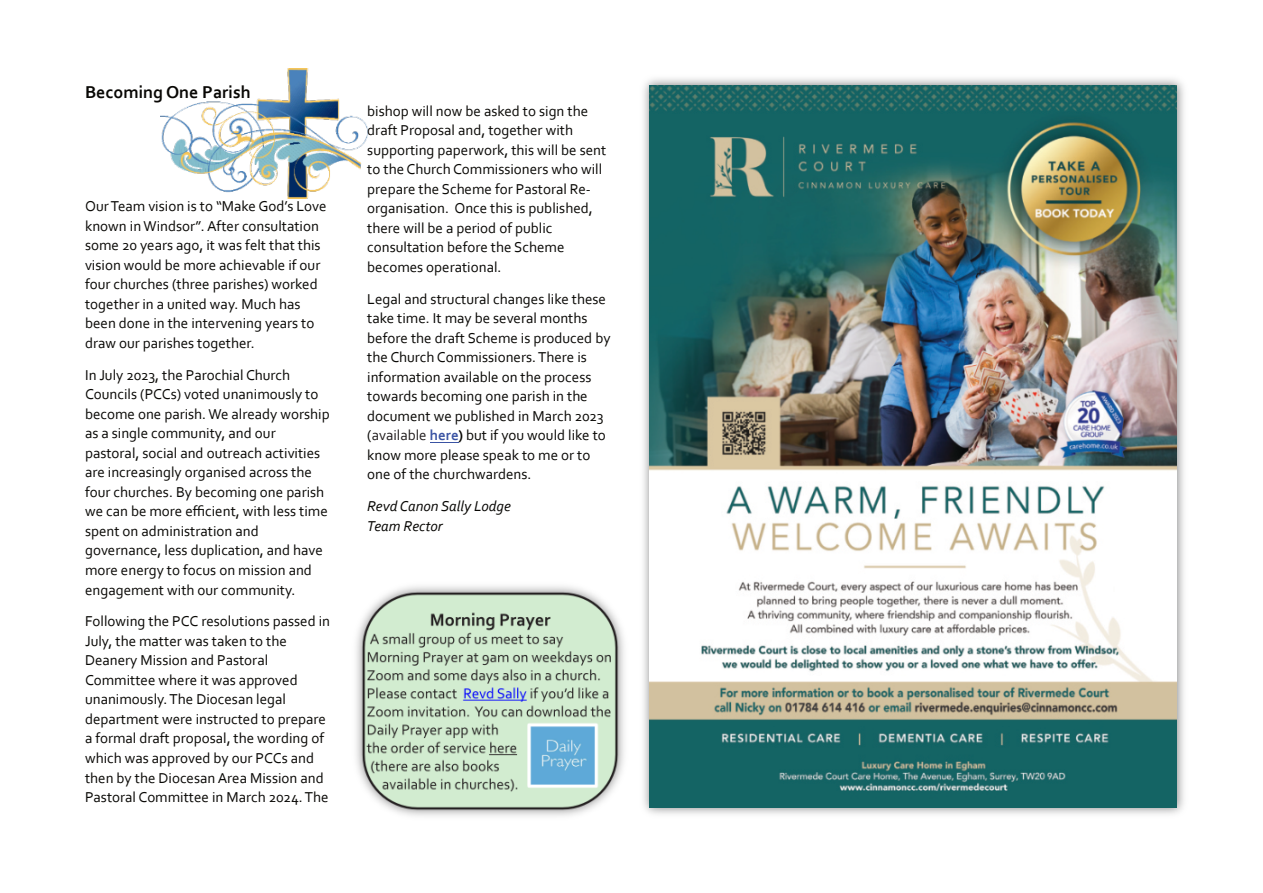
<style>
.page{position:relative;width:1263px;height:893px;background:#fff}
.page>*{position:absolute;margin:0;border:0;box-sizing:border-box;transform-origin:0 0}
.t1{font:700 18px "Corbel";color:#080704}
.t2{font:15px/19.5px "Corbel";color:#080704}
.t3{font:italic 15px/19.5px "Corbel";color:#080704}
.s1{color:#231f20}
.s2{font-weight:700;color:#3a53a3}
.s3{font-weight:700}
</style>
<div class="page">
<img style="left:643px;top:78px;width:541px;height:736px">
<img style="left:649px;top:85px;width:528px;height:723px">
<svg style="left:430px;top:442px;width:28px;height:1px"></svg>
<img style="left:160px;top:68px;width:207px;height:130px">
<img style="left:356px;top:586px;width:268px;height:230px">
<p class="t1" style="left:85px;top:84px;width:167px">Becoming One Parish</p>
<p class="t2" style="left:85px;top:198px;width:243px">Our Team vision is to “Make God’s Love known in Windsor”. After consultation some 20 years ago, it was felt that this vision would be more achievable if our four churches (three parishes) worked together in a united way. Much has been done in the intervening years to draw our parishes together.</p>
<p class="t2" style="left:85px;top:366px;width:246px">In July 2023, the Parochial Church Councils (PCCs) voted unanimously to become one parish. We already worship as a single community, and our pastoral, social and outreach activities are increasingly organised across the four churches. By becoming one parish we can be more efficient, with less time spent on administration and governance, less duplication, and have more energy to focus on mission and engagement with our community.</p>
<p class="t2" style="left:85px;top:613px;width:247px">Following the PCC resolutions passed in July, the matter was taken to the Deanery Mission and Pastoral Committee where it was approved unanimously. The Diocesan legal department were instructed to prepare a formal draft proposal, the wording of which was approved by our PCCs and then by the Diocesan Area Mission and Pastoral Committee in March 2024. The</p>
<p class="t2" style="left:367px;top:102px;width:241px">bishop will now be asked to sign the draft Proposal and, together with supporting paperwork, this will be sent to the Church Commissioners who will prepare the Scheme for Pastoral Re&shy;organisation. Once this is published, there will be a period of public consultation before the Scheme becomes operational.</p>
<p class="t2" style="left:367px;top:290px;width:245px">Legal and structural changes like these take time. It may be several months before the draft Scheme is produced by the Church Commissioners. There is information available on the process towards becoming one parish in the document we published in March 2023 (<span class="s1">available</span> <span class="s2">here</span><span class="s3">)</span> but if you would like to know more please speak to me or to one of the churchwardens.</p>
<p class="t3" style="left:367px;top:498px;width:145px">Revd Canon Sally Lodge<br>Team Rector</p>
</div>
